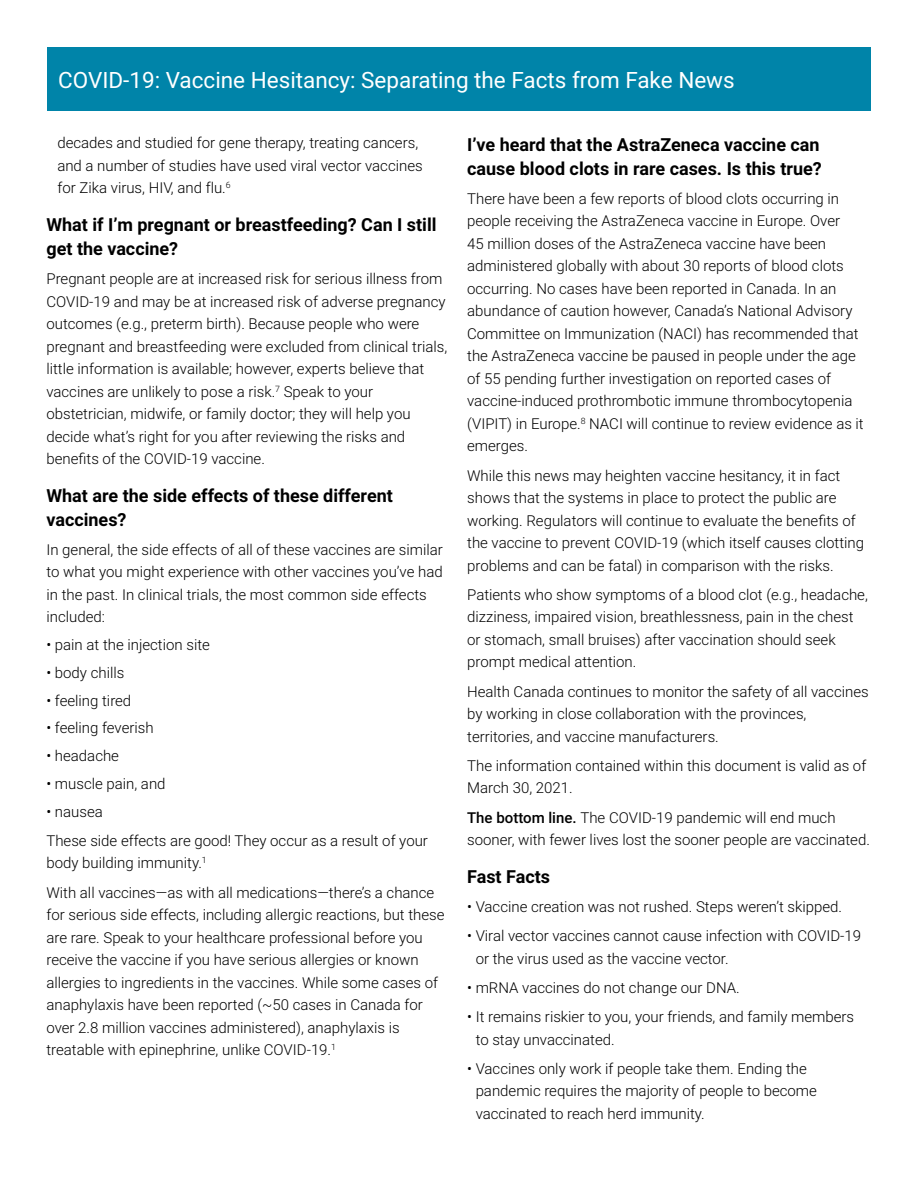
<style>
.page{position:relative;width:918px;height:1188px;background:#fff}
.page>*{position:absolute;margin:0;border:0;box-sizing:border-box;transform-origin:0 0}
.t1{font:22.5px "Roboto";color:#fff}
._3_title{font:700 18px/24px "Roboto";color:#000}
.t2{font:300 15px/22.5px "Roboto";color:#000}
.s1{font-weight:500}
</style>
<div class="page">
<div style="left:47px;top:47px;width:824px;height:64px;background:#0084a9"></div>
<h4 class="t1" style="left:58px;top:64px;width:678px">COVID-19: Vaccine Hesitancy: Separating the Facts from Fake News</h4>
<p class="t2" style="left:57px;top:131px;width:367px">decades and studied for gene therapy, treating cancers, and a number of studies have used viral vector vaccines for Zika virus, HIV, and flu.<sup>6</sup></p>
<h3 class="_3_title" style="left:46px;top:212px;width:392px">What if I’m pregnant or breastfeeding? Can I still get the vaccine?</h3>
<p class="t2" style="left:46px;top:267px;width:402px">Pregnant people are at increased risk for serious illness from COVID-19 and may be at increased risk of adverse pregnancy outcomes (e.g., preterm birth). Because people who were pregnant and breastfeeding were excluded from clinical trials, little information is available; however, experts believe that vaccines are unlikely to pose a risk.<sup>7</sup> Speak to your obstetrician, midwife, or family doctor; they will help you decide what’s right for you after reviewing the risks and benefits of the COVID-19 vaccine.</p>
<h3 class="_3_title" style="left:46px;top:483px;width:348px">What are the side effects of these different vaccines?</h3>
<p class="t2" style="left:46px;top:538px;width:398px">In general, the side effects of all of these vaccines are similar to what you might experience with other vaccines you’ve had in the past. In clinical trials, the most common side effects included:</p>
<p class="t2" style="left:46px;top:633px;width:165px">• pain at the injection site</p>
<p class="t2" style="left:46px;top:661px;width:79px">• body chills</p>
<p class="t2" style="left:46px;top:689px;width:86px">• feeling tired</p>
<p class="t2" style="left:46px;top:716px;width:109px">• feeling feverish</p>
<p class="t2" style="left:46px;top:744px;width:74px">• headache</p>
<p class="t2" style="left:46px;top:772px;width:121px">• muscle pain, and</p>
<p class="t2" style="left:46px;top:796px;width:383px;line-height:29.2px">• nausea<br>These side effects are good! They occur as a result of your</p>
<p class="t2" style="left:46px;top:848px;width:389px;line-height:29.2px">body building immunity.<sup>1<br></sup>With all vaccines—as with all medications—there’s a chance</p>
<p class="t2" style="left:46px;top:903px;width:400px">for serious side effects, including allergic reactions, but these are rare. Speak to your healthcare professional before you receive the vaccine if you have serious allergies or known allergies to ingredients in the vaccines. While some cases of anaphylaxis have been reported (~50 cases in Canada for over 2.8 million vaccines administered), anaphylaxis is treatable with epinephrine, unlike COVID-19.<sup>1</sup></p>
<h3 class="_3_title" style="left:467px;top:132px;width:356px">I’ve heard that the AstraZeneca vaccine can cause blood clots in rare cases. Is this true?</h3>
<p class="t2" style="left:467px;top:187px;width:398px">There have been a few reports of blood clots occurring in people receiving the AstraZeneca vaccine in Europe. Over<br>45 million doses of the AstraZeneca vaccine have been administered globally with about 30 reports of blood clots occurring. No cases have been reported in Canada. In an abundance of caution however, Canada’s National Advisory Committee on Immunization (NACI) has recommended that the AstraZeneca vaccine be paused in people under the age of 55 pending further investigation on reported cases of vaccine-induced prothrombotic immune thrombocytopenia (VIPIT) in Europe.<sup>8</sup> NACI will continue to review evidence as it</p>
<p class="t2" style="left:467px;top:431px;width:375px;line-height:29.2px">emerges.<br>While this news may heighten vaccine hesitancy, it in fact</p>
<p class="t2" style="left:467px;top:486px;width:398px">shows that the systems in place to protect the public are working. Regulators will continue to evaluate the benefits of the vaccine to prevent COVID-19 (which itself causes clotting problems and can be fatal) in comparison with the risks.</p>
<p class="t2" style="left:467px;top:583px;width:402px">Patients who show symptoms of a blood clot (e.g., headache, dizziness, impaired vision, breathlessness, pain in the chest or stomach, small bruises) after vaccination should seek prompt medical attention.</p>
<p class="t2" style="left:467px;top:680px;width:403px">Health Canada continues to monitor the safety of all vaccines by working in close collaboration with the provinces, territories, and vaccine manufacturers.</p>
<p class="t2" style="left:467px;top:754px;width:401px">The information contained within this document is valid as of<br>March 30, 2021.</p>
<p class="t2" style="left:467px;top:806px;width:404px"><span class="s1">The bottom line.</span> The COVID-19 pandemic will end much sooner, with fewer lives lost the sooner people are vaccinated.</p>
<h3 class="_3_title" style="left:467px;top:864px;width:84px">Fast Facts</h3>
<p class="t2" style="left:467px;top:895px;width:377px">• Vaccine creation was not rushed. Steps weren’t skipped.</p>
<p class="t2" style="left:476px;top:924px;width:387px;text-indent:-8px">• Viral vector vaccines cannot cause infection with COVID-19 or the virus used as the vaccine vector.</p>
<p class="t2" style="left:467px;top:976px;width:274px">• mRNA vaccines do not change our DNA.</p>
<p class="t2" style="left:476px;top:1005px;width:380px;text-indent:-8px">• It remains riskier to you, your friends, and family members to stay unvaccinated.</p>
<p class="t2" style="left:476px;top:1057px;width:343px;text-indent:-8px">• Vaccines only work if people take them. Ending the pandemic requires the majority of people to become vaccinated to reach herd immunity.</p>
</div>
